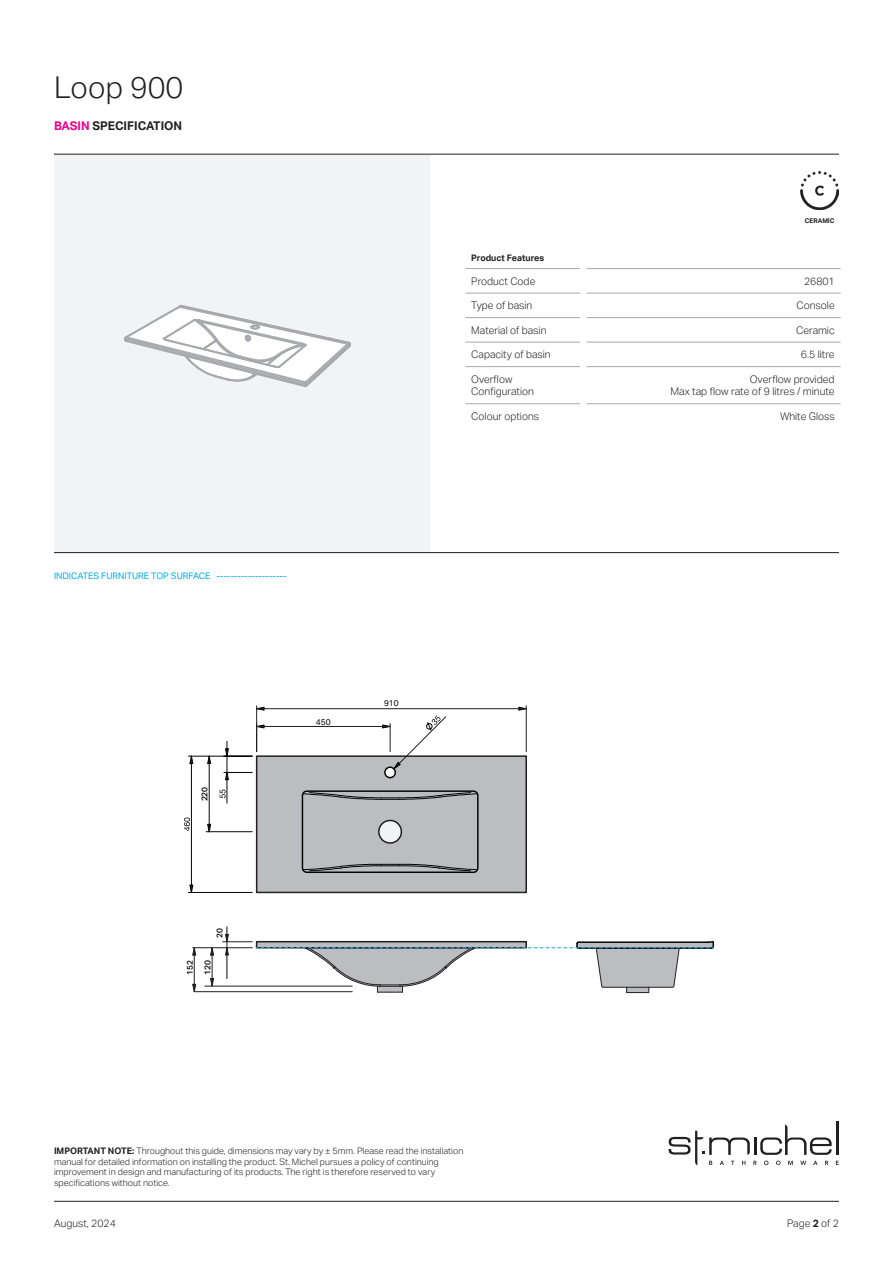
<style>
.page{position:relative;width:893px;height:1263px;background:#fff}
.page>*{position:absolute;margin:0;border:0;box-sizing:border-box;transform-origin:0 0}
.t1{font:300 30px "Aktiv Grotesk";color:#231f20}
.t2{font:700 12px "Aktiv Grotesk";color:#231f20}
.Main{font:300 10.5px/12.6px "Aktiv Grotesk";color:#231f20}
.t3{font:300 9px/10.8px "Aktiv Grotesk";color:#231f20}
.t4{font:9px "Aktiv Grotesk";color:#00aeef}
.t5{font:700 9px "Aktiv Grotesk";color:#231f20}
.t6{font:8.4px "Aktiv Grotesk";color:#050504}
.t7{font:500 8.4px "Aktiv Grotesk";color:#050504}
.t8{font:500 8.25px "Aktiv Grotesk";color:#050504}
.t9{font:700 6.45px "Aktiv Grotesk";color:#231f20}
.s1{color:#ed028c}
.s2{font-weight:700}
</style>
<div class="page">
<div style="left:54px;top:154px;width:375px;height:398px;background:#f2f3f4"></div>
<hr style="left:54px;top:154px;width:785px;height:1px;background:#231f20">
<hr style="left:465px;top:268px;width:115px;height:1px;background:#a8a9ad">
<hr style="left:586px;top:268px;width:255px;height:1px;background:#a8a9ad">
<hr style="left:465px;top:293px;width:115px;height:1px;background:#a8a9ad">
<hr style="left:586px;top:293px;width:255px;height:1px;background:#a8a9ad">
<hr style="left:465px;top:317px;width:115px;height:1px;background:#a8a9ad">
<hr style="left:586px;top:317px;width:255px;height:1px;background:#a8a9ad">
<hr style="left:465px;top:342px;width:115px;height:1px;background:#a8a9ad">
<hr style="left:586px;top:342px;width:255px;height:1px;background:#a8a9ad">
<hr style="left:465px;top:366px;width:115px;height:1px;background:#a8a9ad">
<hr style="left:586px;top:366px;width:255px;height:1px;background:#a8a9ad">
<hr style="left:465px;top:403px;width:115px;height:1px;background:#a8a9ad">
<hr style="left:586px;top:403px;width:255px;height:1px;background:#a8a9ad">
<hr style="left:54px;top:552px;width:785px;height:1px;background:#231f20">
<div style="left:257px;top:756px;width:269px;height:136px;background:#bcbdc0"></div>
<div style="left:256px;top:755px;width:271px;height:138px;border:1px solid #231f20"></div>
<svg style="left:257px;top:707px;width:7px;height:4px"></svg>
<svg style="left:518px;top:707px;width:8px;height:4px"></svg>
<hr style="left:526px;top:706px;width:1px;height:46px;background:#231f20">
<hr style="left:256px;top:706px;width:1px;height:46px;background:#231f20">
<hr style="left:257px;top:708px;width:269px;height:1px;background:#231f20">
<svg style="left:184px;top:723px;width:80px;height:170px"></svg>
<hr style="left:257px;top:726px;width:133px;height:1px;background:#231f20">
<hr style="left:206px;top:831px;width:46px;height:1px;background:#050504">
<hr style="left:209px;top:756px;width:1px;height:76px;background:#050504">
<svg style="left:378px;top:819px;width:25px;height:25px"></svg>
<svg style="left:382px;top:715px;width:64px;height:64px"></svg>
<svg style="left:304px;top:864px;width:173px;height:7px"></svg>
<svg style="left:304px;top:792px;width:173px;height:8px"></svg>
<div style="left:302px;top:790px;width:177px;height:83px;border:1px solid #050504;border-radius:4px"></div>
<svg style="left:192px;top:947px;width:4px;height:8px"></svg>
<svg style="left:192px;top:984px;width:4px;height:8px"></svg>
<svg style="left:223px;top:927px;width:492px;height:66px"></svg>
<hr style="left:193px;top:947px;width:59px;height:1px;background:#231f20">
<hr style="left:194px;top:948px;width:1px;height:44px;background:#231f20">
<hr style="left:194px;top:991px;width:158px;height:1px;background:#231f20">
<hr style="left:205px;top:986px;width:147px;height:1px;background:#231f20">
<svg style="left:210px;top:947px;width:4px;height:8px"></svg>
<svg style="left:210px;top:978px;width:4px;height:8px"></svg>
<hr style="left:212px;top:948px;width:1px;height:38px;background:#231f20">
<svg style="left:124px;top:304px;width:227px;height:84px"></svg>
<img style="left:800px;top:171px;width:39px;height:38px">
<hr style="left:54px;top:1201px;width:785px;height:1px;background:#231f20">
<hr style="left:836px;top:1121px;width:3px;height:34px;background:#231f20">
<svg style="left:669px;top:1124px;width:170px;height:41px"></svg>
<p class="t1" style="left:54px;top:70px;width:131px">Loop 900</p>
<p class="t2" style="left:54px;top:118px;width:130px"><span class="s1">BASIN</span> SPECIFICATION</p>
<p class="t4" style="left:54px;top:571px;width:234px">INDICATES FURNITURE TOP SURFACE --------------------</p>
<p class="t8" style="left:200px;top:801px;width:16px;rotate:-90deg">220</p>
<p class="t8" style="left:215px;top:938px;width:11px;rotate:-90deg">20</p>
<p class="t8" style="left:185px;top:975px;width:16px;rotate:-90deg">152</p>
<p class="t7" style="left:203px;top:975px;width:16px;rotate:-90deg">120</p>
<p class="t6" style="left:316px;top:717px;width:16px">450</p>
<p class="t6" style="left:384px;top:698px;width:16px">910</p>
<p class="t9" style="left:805px;top:217px;width:31px">CERAMIC</p>
<p class="t5" style="left:471px;top:252px;width:74px">Product Features</p>
<p class="Main" style="left:471px;top:275px;width:66px">Product Code</p>
<p class="Main" style="left:804px;top:275px;width:32px">26801</p>
<p class="Main" style="left:471px;top:299px;width:63px">Type of basin</p>
<p class="Main" style="left:796px;top:299px;width:40px">Console</p>
<p class="Main" style="left:471px;top:324px;width:77px">Material of basin</p>
<p class="Main" style="left:796px;top:324px;width:40px">Ceramic</p>
<p class="Main" style="left:471px;top:348px;width:81px">Capacity of basin</p>
<p class="Main" style="left:801px;top:348px;width:35px">6.5 litre</p>
<p class="Main" style="left:471px;top:373px;width:64px">Overflow<br>Configuration</p>
<p class="Main" style="left:750px;top:373px;width:87px">Overflow provided</p>
<p class="Main" style="left:670px;top:385px;width:166px">Max tap flow rate of 9 litres / minute</p>
<p class="Main" style="left:471px;top:410px;width:69px">Colour options</p>
<p class="Main" style="left:780px;top:410px;width:56px">White Gloss</p>
<p class="t3" style="left:54px;top:1145px;width:411px"><span class="s2">IMPORTANT NOTE:</span> Throughout this guide, dimensions may vary by ± 5mm. Please read the installation manual for detailed information on installing the product. St. Michel pursues a policy of continuing improvement in design and manufacturing of its products. The right is therefore reserved to vary specifications without notice.</p>
<p class="Main" style="left:54px;top:1217px;width:63px">August, 2024</p>
<p class="Main" style="left:787px;top:1217px;width:53px">Page <span class="s2">2</span> of 2</p>
</div>
